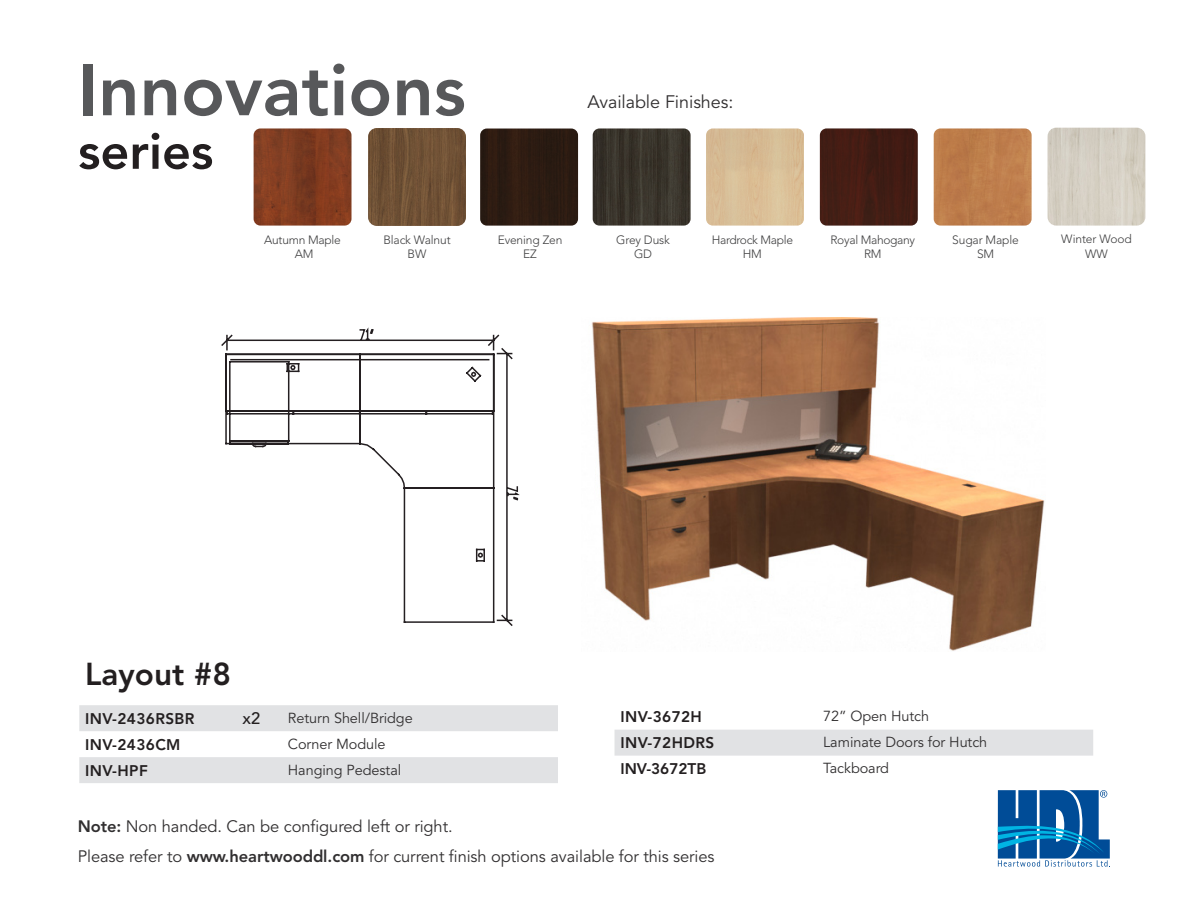
<style>
.page{position:relative;width:1188px;height:918px;background:#fff}
.page>*{position:absolute;margin:0;border:0;box-sizing:border-box;transform-origin:0 0}
.t1{font:800 72.3px "Avenir LT Std";color:#57585a}
.t2{font:800 50.4px "Avenir LT Std";color:#231f20}
.t3{font:800 31.5px "Avenir LT Std";color:#231f20}
.t4{font:18px "Avenir LT Std";letter-spacing:-.005em;color:#312f30}
.Layouts-WRK{font:16.5px "Avenir LT Std";letter-spacing:-.005em;color:#312f30}
.t5{font:500 16.5px "Avenir LT Std";color:#231f20}
.Layouts-WRK-2{font:800 15.3px "Avenir LT Std";letter-spacing:.025em;color:#231f20}
.Layouts-WRK-3{font:800 15.3px "Avenir LT Std";color:#231f20}
.Layouts-WRK-4{font:14.4px "Avenir LT Std";letter-spacing:-.005em;color:#312f30}
.t6{font:300 12px/14.4px "Avenir LT Std";letter-spacing:-.01em;color:#3e3e3f;text-align:center}
.s1{font-weight:800}
</style>
<div class="page">
<svg style="left:998px;top:790px;width:112px;height:77px"></svg>
<img style="left:934px;top:128px;width:98px;height:98px">
<img style="left:593px;top:128px;width:98px;height:98px">
<img style="left:706px;top:128px;width:98px;height:98px">
<img style="left:820px;top:128px;width:98px;height:98px">
<div style="left:522px;top:129px;width:56px;height:97px;background:#2b1b12"></div>
<img style="left:1048px;top:128px;width:97px;height:98px">
<img style="left:592px;top:317px;width:453px;height:334px">
<svg style="left:221px;top:128px;width:301px;height:498px"></svg>
<svg style="left:79px;top:705px;width:479px;height:78px"></svg>
<div style="left:615px;top:730px;width:478px;height:26px;background:#e1e2e4"></div>
<h1 class="t1" style="left:78px;top:47px;width:389px">Innovations</h1>
<h2 class="t2" style="left:78px;top:121px;width:137px">series</h2>
<p class="t4" style="left:588px;top:91px;width:147px">Available Finishes:</p>
<p class="t6" style="left:616px;top:232px;width:55px">Grey Dusk<br>GD</p>
<p class="t6" style="left:712px;top:232px;width:83px">Hardrock Maple<br>HM</p>
<p class="t6" style="left:831px;top:232px;width:86px">Royal Mahogany<br>RM</p>
<p class="t6" style="left:1061px;top:232px;width:72px">Winter Wood<br>WW</p>
<p class="t6" style="left:264px;top:232px;width:78px">Autumn Maple<br>AM</p>
<p class="t6" style="left:498px;top:232px;width:66px">Evening Zen<br>EZ</p>
<p class="t6" style="left:952px;top:232px;width:68px">Sugar Maple<br>SM</p>
<p class="t6" style="left:383px;top:233px;width:69px">Black Walnut<br>BW</p>
<p class="t3" style="left:85px;top:655px;width:147px">Layout #8</p>
<p class="Layouts-WRK-2" style="left:85px;top:709px;width:111px">INV-2436RSBR</p>
<p class="t5" style="left:243px;top:709px;width:19px">x2</p>
<p class="Layouts-WRK-4" style="left:288px;top:710px;width:126px">Return Shell/Bridge</p>
<p class="Layouts-WRK-2" style="left:85px;top:735px;width:97px">INV-2436CM</p>
<p class="Layouts-WRK-4" style="left:288px;top:736px;width:99px">Corner Module</p>
<p class="Layouts-WRK-2" style="left:85px;top:761px;width:64px">INV-HPF</p>
<p class="Layouts-WRK-4" style="left:288px;top:762px;width:115px">Hanging Pedestal</p>
<p class="Layouts-WRK" style="left:78px;top:817px;width:376px"><span class="s1">Note:</span> Non handed. Can be configured left or right.</p>
<p class="Layouts-WRK-2" style="left:621px;top:708px;width:83px">INV-3672H</p>
<p class="Layouts-WRK-4" style="left:823px;top:708px;width:108px">72” Open Hutch</p>
<p class="Layouts-WRK-2" style="left:621px;top:734px;width:95px">INV-72HDRS</p>
<p class="Layouts-WRK-4" style="left:823px;top:734px;width:166px">Laminate Doors for Hutch</p>
<p class="Layouts-WRK-3" style="left:621px;top:760px;width:87px">INV-3672TB</p>
<p class="Layouts-WRK-4" style="left:823px;top:760px;width:67px">Tackboard</p>
<p class="Layouts-WRK" style="left:78px;top:847px;width:638px">Please refer to <span class="s1">www.heartwooddl.com</span> for current finish options available for this series</p>
</div>
